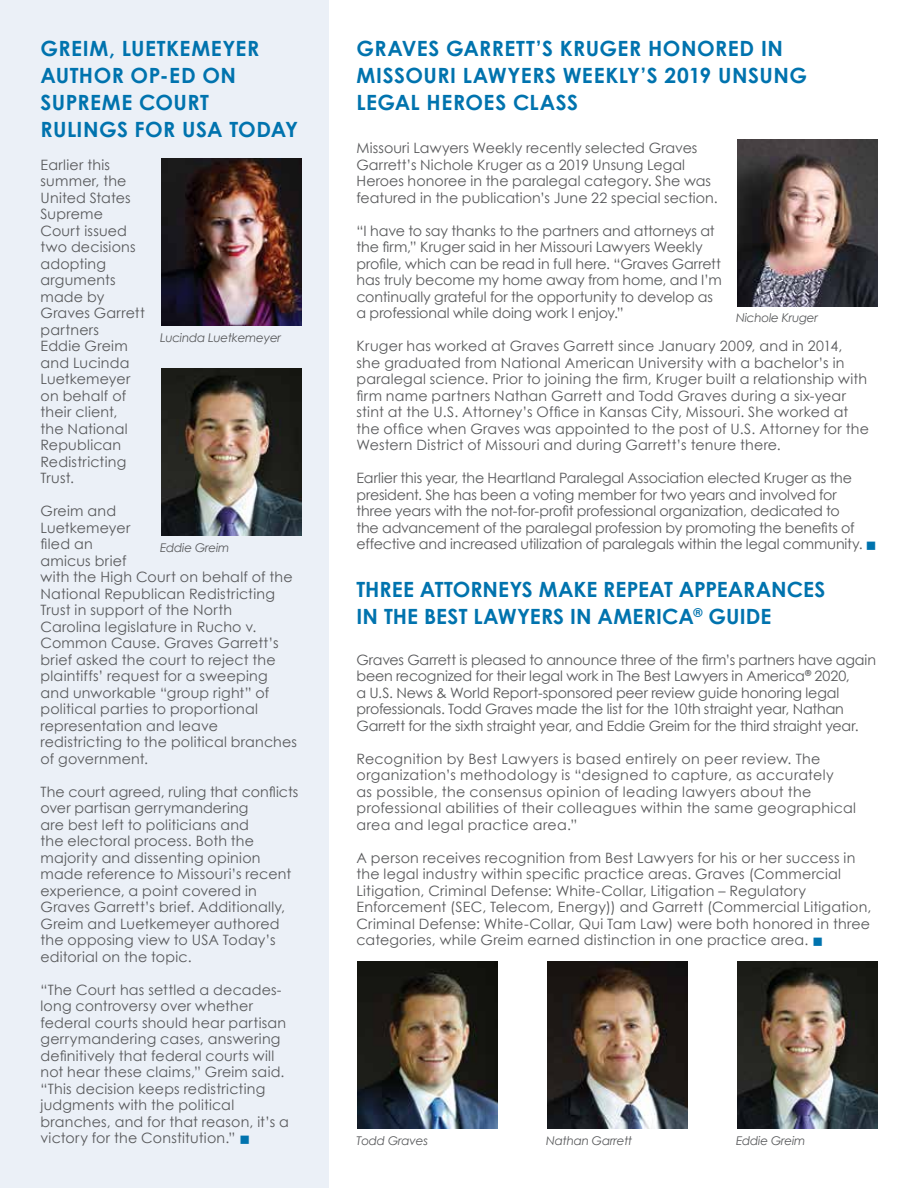
<style>
.page{position:relative;width:918px;height:1188px;background:#fff}
.page>*{position:absolute;margin:0;border:0;box-sizing:border-box;transform-origin:0 0}
.t1{font:700 21px/27px "Century Gothic";letter-spacing:.02em;color:#0073ae}
.t2{font:14.25px/16.5px "Century Gothic";letter-spacing:.01em;color:#58595b}
.t3{font:14.25px/16.5px "Century Gothic";letter-spacing:-.01em;color:#58595b}
.t4{font:italic 12px "Century Gothic";letter-spacing:-.02em;color:#58595b}
.s1{color:#0073ae}
</style>
<div class="page">
<div style="left:0;top:0;width:328px;height:1188px;background:#ebf0f7"></div>
<img style="left:358px;top:961px;width:140px;height:167px">
<img style="left:161px;top:369px;width:140px;height:167px">
<img style="left:547px;top:961px;width:141px;height:167px">
<img style="left:737px;top:139px;width:141px;height:167px">
<img style="left:737px;top:961px;width:141px;height:167px">
<img style="left:161px;top:158px;width:140px;height:167px">
<h1 class="t1" style="left:40px;top:35px;width:259px">GREIM, LUETKEMEYER<br>AUTHOR OP-ED ON<br>SUPREME COURT<br>RULINGS FOR USA TODAY</h1>
<p class="t2" style="left:40px;top:156px;width:106px">Earlier this summer, the<br>United States<br>Supreme<br>Court issued two decisions adopting arguments made by<br>Graves Garrett partners<br>Eddie Greim and Lucinda<br>Luetkemeyer on behalf of their client,<br>the National<br>Republican<br>Redistricting<br>Trust.</p>
<p class="t2" style="left:40px;top:502px;width:258px">Greim and<br>Luetkemeyer<br>filed an<br>amicus brief<br>with the High Court on behalf of the<br>National Republican Redistricting<br>Trust in support of the North<br>Carolina legislature in Rucho v.<br>Common Cause. Graves Garrett’s brief asked the court to reject the plaintiffs’ request for a sweeping and unworkable “group right” of political parties to proportional representation and leave redistricting to the political branches of government.</p>
<p class="t2" style="left:40px;top:783px;width:259px">The court agreed, ruling that conflicts over partisan gerrymandering<br>are best left to politicians and<br>the electoral process. Both the majority and dissenting opinion made reference to Missouri’s recent experience, a point covered in<br>Graves Garrett’s brief. Additionally,<br>Greim and Luetkemeyer authored the opposing view to USA Today’s editorial on the topic.</p>
<p class="t2" style="left:40px;top:981px;width:250px">“The Court has settled a decades&shy;long controversy over whether federal courts should hear partisan gerrymandering cases, answering definitively that federal courts will not hear these claims,” Greim said. “This decision keeps redistricting judgments with the political branches, and for that reason, it’s a victory for the Constitution.” <span class="s1">■</span></p>
<p class="t4" style="left:160px;top:330px;width:123px">Lucinda Luetkemeyer</p>
<p class="t4" style="left:160px;top:540px;width:71px">Eddie Greim</p>
<h1 class="t1" style="left:356px;top:35px;width:452px">GRAVES GARRETT’S KRUGER HONORED IN<br>MISSOURI LAWYERS WEEKLY’S 2019 UNSUNG<br>LEGAL HEROES CLASS</h1>
<p class="t2" style="left:356px;top:139px;width:363px">Missouri Lawyers Weekly recently selected Graves Garrett’s Nichole Kruger as a 2019 Unsung Legal Heroes honoree in the paralegal category. She was featured in the publication’s June 22 special section.</p>
<p class="t2" style="left:356px;top:222px;width:367px">“I have to say thanks to the partners and attorneys at the firm,” Kruger said in her Missouri Lawyers Weekly profile, which can be read in full here. “Graves Garrett has truly become my home away from home, and I’m continually grateful for the opportunity to develop as a professional while doing work I enjoy.”</p>
<p class="t2" style="left:356px;top:337px;width:514px">Kruger has worked at Graves Garrett since January 2009, and in 2014, she graduated from National American University with a bachelor’s in paralegal science. Prior to joining the firm, Kruger built a relationship with firm name partners Nathan Garrett and Todd Graves during a six-year stint at the U.S. Attorney’s Office in Kansas City, Missouri. She worked at the office when Graves was appointed to the post of U.S. Attorney for the Western District of Missouri and during Garrett’s tenure there.</p>
<p class="t3" style="left:356px;top:469px;width:522px">Earlier this year, the Heartland Paralegal Association elected Kruger as the president. She has been a voting member for two years and involved for<br>three years with the not-for-profit professional organization, dedicated to<br>the advancement of the paralegal profession by promoting the benefits of effective and increased utilization of paralegals within the legal community. <span class="s1">■</span></p>
<p class="t4" style="left:736px;top:311px;width:84px">Nichole Kruger</p>
<h1 class="t1" style="left:356px;top:575px;width:470px">THREE ATTORNEYS MAKE REPEAT APPEARANCES<br>IN THE BEST LAWYERS IN AMERICA<sup>®</sup> GUIDE</h1>
<p class="t3" style="left:356px;top:651px;width:521px">Graves Garrett is pleased to announce three of the firm’s partners have again been recognized for their legal work in The Best Lawyers in America<sup>®</sup> 2020,<br>a U.S. News &amp; World Report-sponsored peer review guide honoring legal professionals. Todd Graves made the list for the 10th straight year, Nathan Garrett for the sixth straight year, and Eddie Greim for the third straight year.</p>
<p class="t2" style="left:356px;top:750px;width:501px">Recognition by Best Lawyers is based entirely on peer review. The organization’s methodology is “designed to capture, as accurately<br>as possible, the consensus opinion of leading lawyers about the professional abilities of their colleagues within the same geographical area and legal practice area.”</p>
<p class="t2" style="left:356px;top:849px;width:517px">A person receives recognition from Best Lawyers for his or her success in the legal industry within specific practice areas. Graves (Commercial Litigation, Criminal Defense: White-Collar, Litigation – Regulatory Enforcement (SEC, Telecom, Energy)) and Garrett (Commercial Litigation, Criminal Defense: White-Collar, Qui Tam Law) were both honored in three categories, while Greim earned distinction in one practice area. <span class="s1">■</span></p>
<p class="t4" style="left:356px;top:1133px;width:73px">Todd Graves</p>
<p class="t4" style="left:546px;top:1133px;width:88px">Nathan Garrett</p>
<p class="t4" style="left:736px;top:1133px;width:71px">Eddie Greim</p>
</div>
